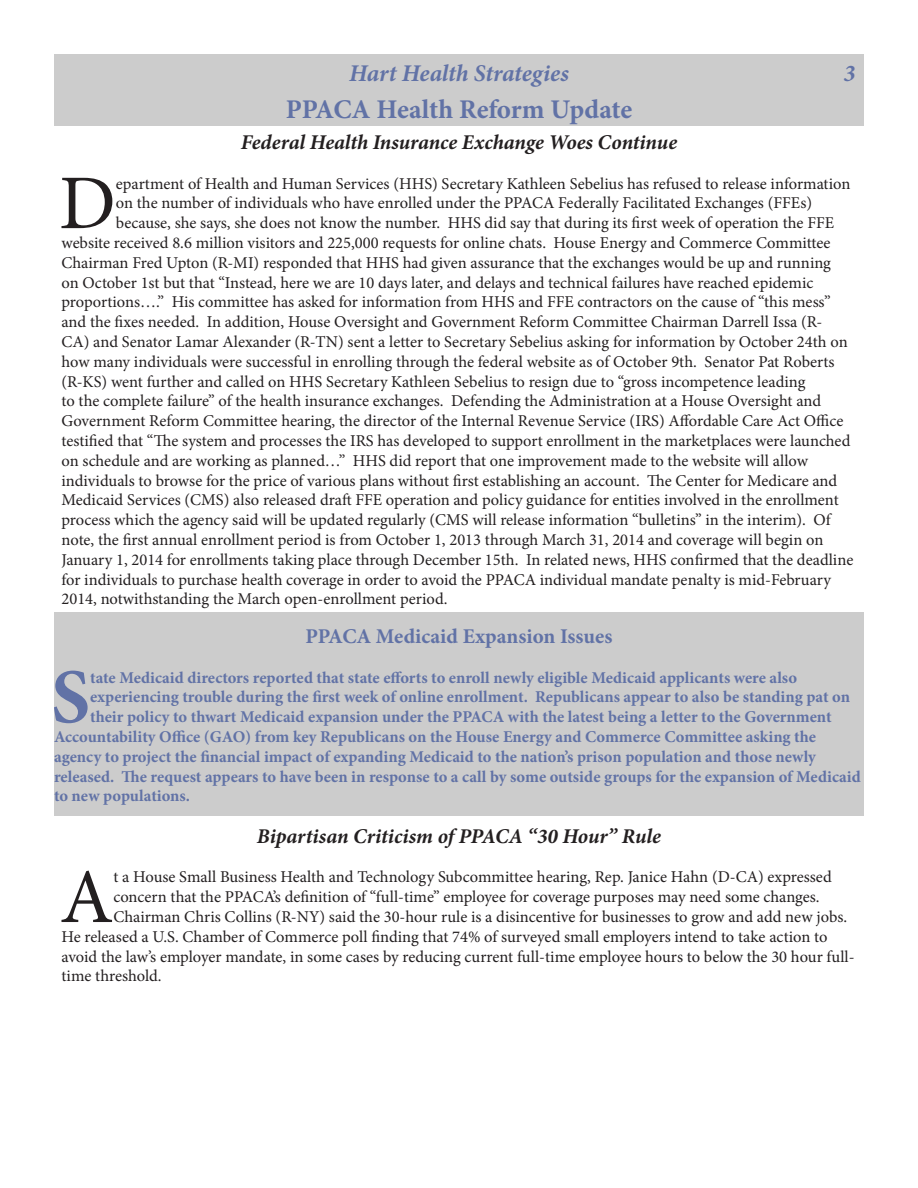
<style>
.page{position:relative;width:918px;height:1188px;background:#fff}
.page>*{position:absolute;margin:0;border:0;box-sizing:border-box;transform-origin:0 0}
.Paragraph_Style_1{font:77.4px "Minion Pro";color:#231f20}
.Paragraph_Style_1-2{font:700 77.4px "Minion Pro";color:#6172a6}
.t1{font:700 27px "Minion Pro";letter-spacing:-.005em;color:#6172a6}
.t2{font:italic 700 24px "Minion Pro";letter-spacing:-.005em;color:#6172a6}
.Paragraph_Style_1-3{font:italic 700 21px "Minion Pro";letter-spacing:-.005em;color:#231f20}
.t3{font:700 21px "Minion Pro";color:#6172a6}
.Paragraph_Style_1-4{font:16.5px "Minion Pro";color:#231f20}
.Paragraph_Style_1-5{font:700 16.5px "Minion Pro";color:#6172a6}
</style>
<div class="page">
<div style="left:54px;top:54px;width:810px;height:36px;background:#ccc"></div>
<div style="left:54px;top:90px;width:810px;height:36px;background:#ccc"></div>
<div style="left:54px;top:613px;width:810px;height:203px;background:#ccc"></div>
<p class="t2" style="left:349px;top:56px;width:221px">Hart Health Strategies</p>
<p class="t2" style="left:844px;top:56px;width:13px">3</p>
<p class="t1" style="left:286px;top:90px;width:348px">PPACA Health Reform Update</p>
<p class="Paragraph_Style_1-3" style="left:241px;top:127px;width:438px">Federal Health Insurance Exchange Woes Continue</p>
<p class="Paragraph_Style_1" style="left:59px;top:152px;width:58px">D</p>
<p class="Paragraph_Style_1-4" style="left:116px;top:172px;width:736px">epartment of Health and Human Services (HHS) Secretary Kathleen Sebelius has refused to release information</p>
<p class="Paragraph_Style_1-4" style="left:116px;top:192px;width:698px">on the number of individuals who have enrolled under the PPACA Federally Facilitated Exchanges (FFEs)</p>
<p class="Paragraph_Style_1-4" style="left:116px;top:212px;width:720px">because, she says, she does not know the number. HHS did say that during its first week of operation the FFE</p>
<p class="Paragraph_Style_1-4" style="left:62px;top:232px;width:771px">website received 8.6 million visitors and 225,000 requests for online chats. House Energy and Commerce Committee</p>
<p class="Paragraph_Style_1-4" style="left:62px;top:251px;width:771px">Chairman Fred Upton (R-MI) responded that HHS had given assurance that the exchanges would be up and running</p>
<p class="Paragraph_Style_1-4" style="left:62px;top:271px;width:753px">on October 1st but that “Instead, here we are 10 days later, and delays and technical failures have reached epidemic</p>
<p class="Paragraph_Style_1-4" style="left:62px;top:291px;width:771px">proportions….” His committee has asked for information from HHS and FFE contractors on the cause of “this mess”</p>
<p class="Paragraph_Style_1-4" style="left:62px;top:311px;width:762px">and the fixes needed. In addition, House Oversight and Government Reform Committee Chairman Darrell Issa (R-</p>
<p class="Paragraph_Style_1-4" style="left:62px;top:331px;width:788px">CA) and Senator Lamar Alexander (R-TN) sent a letter to Secretary Sebelius asking for information by October 24th on</p>
<p class="Paragraph_Style_1-4" style="left:62px;top:350px;width:775px">how many individuals were successful in enrolling through the federal website as of October 9th. Senator Pat Roberts</p>
<p class="Paragraph_Style_1-4" style="left:62px;top:370px;width:746px">(R-KS) went further and called on HHS Secretary Kathleen Sebelius to resign due to “gross incompetence leading</p>
<p class="Paragraph_Style_1-4" style="left:62px;top:390px;width:761px">to the complete failure” of the health insurance exchanges. Defending the Administration at a House Oversight and</p>
<p class="Paragraph_Style_1-4" style="left:62px;top:410px;width:783px">Government Reform Committee hearing, the director of the Internal Revenue Service (IRS) Affordable Care Act Office</p>
<p class="Paragraph_Style_1-4" style="left:62px;top:430px;width:790px">testified that “The system and processes the IRS has developed to support enrollment in the marketplaces were launched</p>
<p class="Paragraph_Style_1-4" style="left:62px;top:449px;width:748px">on schedule and are working as planned…” HHS did report that one improvement made to the website will allow</p>
<p class="Paragraph_Style_1-4" style="left:62px;top:469px;width:777px">individuals to browse for the price of various plans without first establishing an account. The Center for Medicare and</p>
<p class="Paragraph_Style_1-4" style="left:62px;top:489px;width:779px">Medicaid Services (CMS) also released draft FFE operation and policy guidance for entities involved in the enrollment</p>
<p class="Paragraph_Style_1-4" style="left:62px;top:509px;width:771px">process which the agency said will be updated regularly (CMS will release information “bulletins” in the interim). Of</p>
<p class="Paragraph_Style_1-4" style="left:62px;top:529px;width:763px">note, the first annual enrollment period is from October 1, 2013 through March 31, 2014 and coverage will begin on</p>
<p class="Paragraph_Style_1-4" style="left:62px;top:548px;width:793px">January 1, 2014 for enrollments taking place through December 15th. In related news, HHS confirmed that the deadline</p>
<p class="Paragraph_Style_1-4" style="left:62px;top:568px;width:771px">for individuals to purchase health coverage in order to avoid the PPACA individual mandate penalty is mid-February</p>
<p class="Paragraph_Style_1-4" style="left:62px;top:588px;width:387px">2014, notwithstanding the March open-enrollment period.</p>
<p class="t3" style="left:305px;top:621px;width:309px">PPACA Medicaid Expansion Issues</p>
<p class="Paragraph_Style_1-2" style="left:51px;top:643px;width:41px">S</p>
<p class="Paragraph_Style_1-5" style="left:90px;top:666px;width:708px">tate Medicaid directors reported that state efforts to enroll newly eligible Medicaid applicants were also</p>
<p class="Paragraph_Style_1-5" style="left:90px;top:685px;width:761px">experiencing trouble during the first week of online enrollment. Republicans appear to also be standing pat on</p>
<p class="Paragraph_Style_1-5" style="left:90px;top:705px;width:743px">their policy to thwart Medicaid expansion under the PPACA with the latest being a letter to the Government</p>
<p class="Paragraph_Style_1-5" style="left:54px;top:725px;width:764px">Accountability Office (GAO) from key Republicans on the House Energy and Commerce Committee asking the</p>
<p class="Paragraph_Style_1-5" style="left:54px;top:745px;width:763px">agency to project the financial impact of expanding Medicaid to the nation’s prison population and those newly</p>
<p class="Paragraph_Style_1-5" style="left:54px;top:765px;width:808px">released. The request appears to have been in response to a call by some outside groups for the expansion of Medicaid</p>
<p class="Paragraph_Style_1-5" style="left:54px;top:784px;width:138px">to new populations.</p>
<p class="Paragraph_Style_1-3" style="left:257px;top:821px;width:406px">Bipartisan Criticism of PPACA “30 Hour” Rule</p>
<p class="Paragraph_Style_1" style="left:60px;top:845px;width:55px">A</p>
<p class="Paragraph_Style_1-4" style="left:113px;top:866px;width:720px">t a House Small Business Health and Technology Subcommittee hearing, Rep. Janice Hahn (D-CA) expressed</p>
<p class="Paragraph_Style_1-4" style="left:113px;top:886px;width:708px">concern that the PPACA’s definition of “full-time” employee for coverage purposes may need some changes.</p>
<p class="Paragraph_Style_1-4" style="left:113px;top:906px;width:735px">Chairman Chris Collins (R-NY) said the 30-hour rule is a disincentive for businesses to grow and add new jobs.</p>
<p class="Paragraph_Style_1-4" style="left:62px;top:926px;width:768px">He released a U.S. Chamber of Commerce poll finding that 74% of surveyed small employers intend to take action to</p>
<p class="Paragraph_Style_1-4" style="left:62px;top:945px;width:795px">avoid the law’s employer mandate, in some cases by reducing current full-time employee hours to below the 30 hour full-</p>
<p class="Paragraph_Style_1-4" style="left:62px;top:965px;width:102px">time threshold.</p>
</div>
